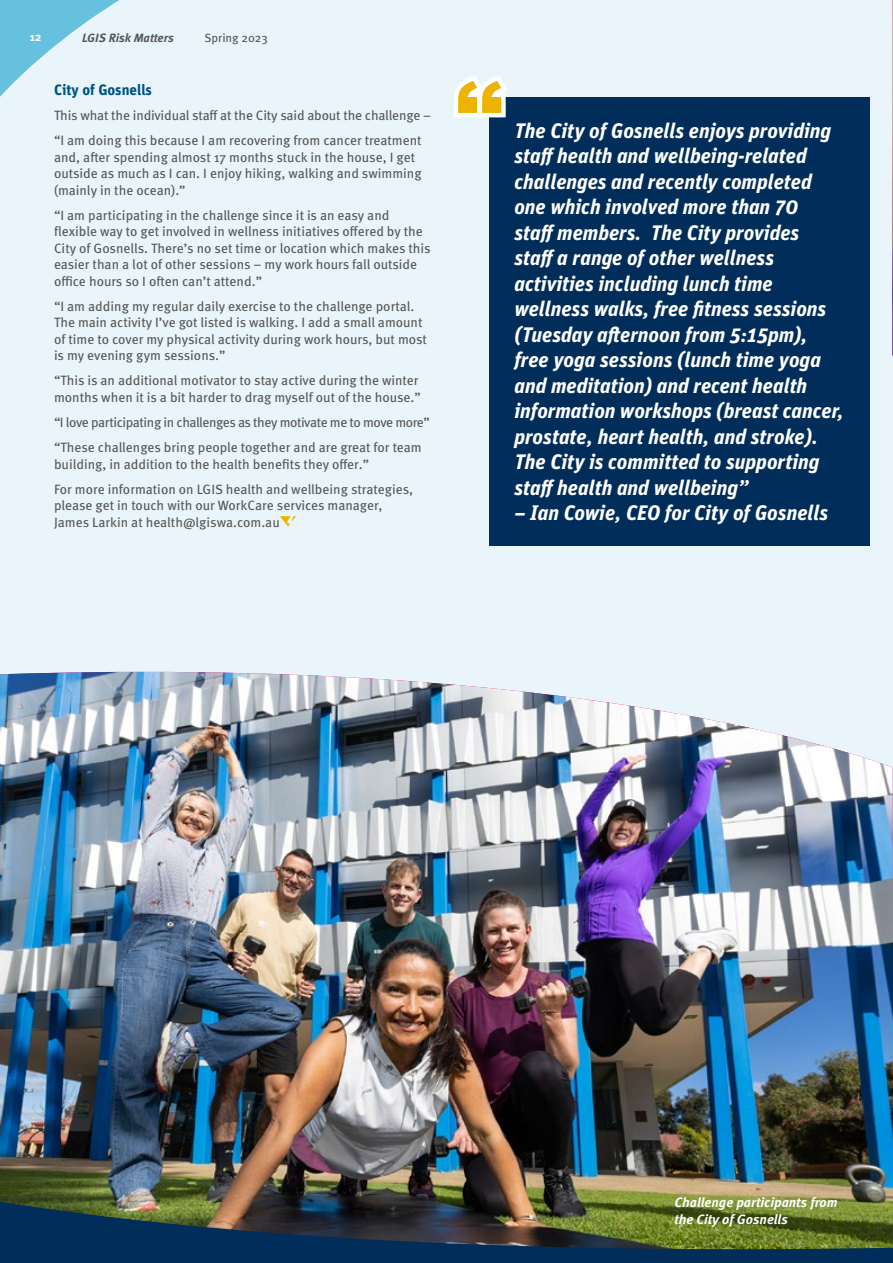
<style>
.page{position:relative;width:893px;height:1263px;background:#fff}
.page>*{position:absolute;margin:0;border:0;box-sizing:border-box;transform-origin:0 0}
.t1{font:italic 700 21px/25.5px "Unit Pro";color:#fff}
.t2{font:700 15px "Unit Pro";color:#005388}
.t3{font:13.5px/16.5px "Meta Pro";color:#565655}
.t4{font:13.5px/25px "Meta Pro";letter-spacing:-.025em;color:#565655}
.t5{font:italic 700 13.5px/16.5px "Meta Pro";color:#fff}
.t6{font:italic 700 12px "Meta Pro";color:#565655}
.t7{font:12px "Meta Pro";color:#565655}
.t8{font:700 12px "Meta Pro";color:#fff}
</style>
<div class="page">
<div style="left:0;top:0;width:893px;height:1256px;background:#eaf5fb"></div>
<img style="left:0;top:672px;width:893px;height:431px">
<img style="left:892px;top:0;width:1px;height:355px">
<img style="left:0;top:1103px;width:893px;height:160px">
<svg style="left:0;top:0;width:120px;height:97px"></svg>
<svg style="left:280px;top:516px;width:16px;height:10px"></svg>
<div style="left:489px;top:98px;width:380px;height:448px;background:#002d5a"></div>
<svg style="left:454px;top:76px;width:57px;height:42px"></svg>
<p class="t8" style="left:30px;top:27px;width:13px">12</p>
<p class="t6" style="left:82px;top:28px;width:93px">LGIS Risk Matters</p>
<p class="t7" style="left:204px;top:28px;width:65px">Spring 2023</p>
<p class="t2" style="left:54px;top:79px;width:100px">City of Gosnells</p>
<p class="t3" style="left:54px;top:102px;width:379px;line-height:25px">This what the individual staff at the City said about the challenge – “I am doing this because I am recovering from cancer treatment</p>
<p class="t3" style="left:54px;top:148px;width:369px">and, after spending almost 17 months stuck in the house, I get outside as much as I can. I enjoy hiking, walking and swimming (mainly in the ocean).”</p>
<p class="t3" style="left:54px;top:206px;width:378px">“I am participating in the challenge since it is an easy and flexible way to get involved in wellness initiatives offered by the City of Gosnells. There’s no set time or location which makes this easier than a lot of other sessions – my work hours fall outside office hours so I often can’t attend.”</p>
<p class="t3" style="left:54px;top:297px;width:375px">“I am adding my regular daily exercise to the challenge portal.<br>The main activity I’ve got listed is walking. I add a small amount of time to cover my physical activity during work hours, but most is my evening gym sessions.”</p>
<p class="t3" style="left:54px;top:372px;width:368px">“This is an additional motivator to stay active during the winter months when it is a bit harder to drag myself out of the house.”</p>
<p class="t4" style="left:54px;top:409px;width:377px">“I love participating in challenges as they motivate me to move more” “These challenges bring people together and are great for team</p>
<p class="t3" style="left:54px;top:450px;width:361px;line-height:25px">building, in addition to the health benefits they offer.”<br>For more information on LGIS health and wellbeing strategies,</p>
<p class="t3" style="left:54px;top:496px;width:330px">please get in touch with our WorkCare services manager,<br>James Larkin at health@lgiswa.com.au</p>
<p class="t1" style="left:514px;top:116px;width:331px">The City of Gosnells enjoys providing staff health and wellbeing-related challenges and recently completed one which involved more than 70 staff members. The City provides staff a range of other wellness activities including lunch time wellness walks, free fitness sessions (Tuesday afternoon from 5:15pm), free yoga sessions (lunch time yoga and meditation) and recent health information workshops (breast cancer, prostate, heart health, and stroke).<br>The City is committed to supporting staff health and wellbeing”</p>
<h1 class="t1" style="left:514px;top:499px;width:315px">– Ian Cowie, CEO for City of Gosnells</h1>
<p class="t5" style="left:675px;top:1193px;width:165px">Challenge participants from the City of Gosnells</p>
</div>
